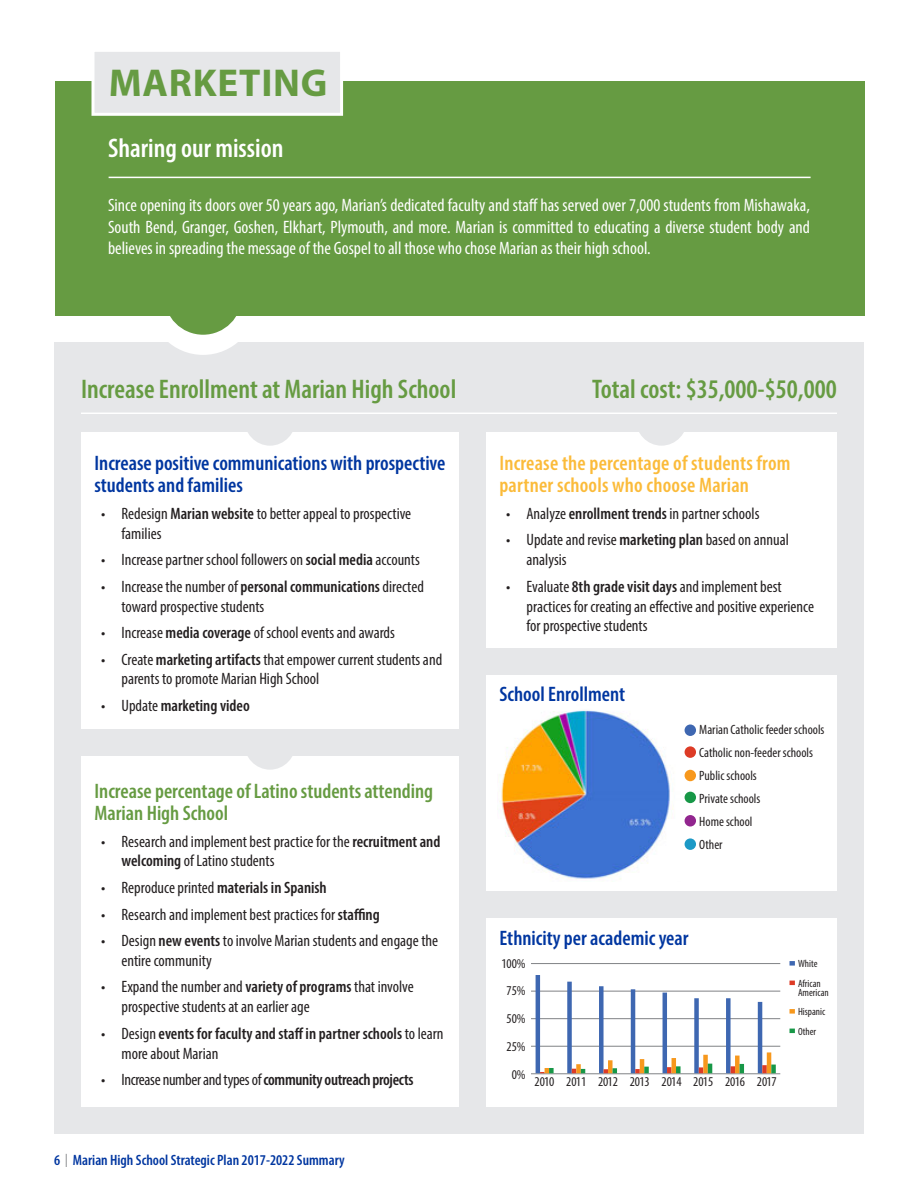
<style>
.page{position:relative;width:918px;height:1188px;background:#fff}
.page>*{position:absolute;margin:0;border:0;box-sizing:border-box;transform-origin:0 0}
.t1{font:700 39px "Myriad Pro";letter-spacing:.02em;color:#669b42}
.t2{font:600 condensed 27px "Myriad Pro";color:#669b42}
.t3{font:600 condensed 27px "Myriad Pro";color:#fff}
.t4{font:600 condensed 21px/22.5px "Myriad Pro";color:#0036a0}
.t5{font:600 condensed 21px/22.5px "Myriad Pro";letter-spacing:.01em;color:#fbbb3a}
.t6{font:600 condensed 21px/22.5px "Myriad Pro";color:#669b42}
.t7{font:condensed 18px/21.6px "Myriad Pro";color:#fff;text-align:justify}
.t8{font:condensed 16.5px/19.8px "Myriad Pro";color:#231f20}
.t9{font:600 condensed 16.5px/19.8px "Myriad Pro";color:#231f20}
.t10{font:condensed 16.5px "Myriad Pro";letter-spacing:-.02em;color:#231f20}
.t11{font:600 condensed 15px "Myriad Pro";color:#0036a0}
.Bullets{font:condensed 13.5px "Myriad Pro";color:#231f20}
.Bullets-2{font:condensed 10.5px "Myriad Pro";color:#231f20}
.s1{font-weight:600}
.s2{font-weight:400}
.s3{font-weight:300;font-size:19.5px;color:#808285}
</style>
<div class="page">
<div style="left:54px;top:343px;width:810px;height:791px;background:#e6e7e9"></div>
<div style="left:149px;top:247px;width:108px;height:108px;background:#fff;border-radius:50%"></div>
<div style="left:164px;top:257px;width:78px;height:78px;background:#669b42;border-radius:50%"></div>
<div style="left:55px;top:81px;width:810px;height:234px;background:#669b42"></div>
<div style="left:92px;top:49px;width:251px;height:67px;background:#e6e7e9;border:3px solid #fff"></div>
<hr style="left:109px;top:177px;width:702px;height:1px;background:#fff">
<div style="left:486px;top:918px;width:351px;height:189px;background:#fff"></div>
<div style="left:486px;top:432px;width:351px;height:216px;background:#fff"></div>
<div style="left:81px;top:756px;width:378px;height:351px;background:#fff"></div>
<div style="left:81px;top:432px;width:378px;height:297px;background:#fff"></div>
<hr style="left:81px;top:413px;width:756px;height:1px;background:#fff">
<svg style="left:248px;top:432px;width:44px;height:14px"></svg>
<svg style="left:248px;top:756px;width:44px;height:14px"></svg>
<svg style="left:639px;top:432px;width:45px;height:14px"></svg>
<div style="left:486px;top:675px;width:351px;height:216px;background:#fff"></div>
<img style="left:499px;top:710px;width:174px;height:170px">
<div style="left:685px;top:724px;width:11px;height:12px;background:#3e67b1;border-radius:50%"></div>
<div style="left:685px;top:746px;width:11px;height:12px;background:#dd3b26;border-radius:50%"></div>
<div style="left:685px;top:770px;width:11px;height:11px;background:#f7981d;border-radius:50%"></div>
<div style="left:685px;top:792px;width:11px;height:11px;background:#179747;border-radius:50%"></div>
<div style="left:685px;top:815px;width:11px;height:12px;background:#92268f;border-radius:50%"></div>
<div style="left:685px;top:838px;width:11px;height:12px;background:#1c99c6;border-radius:50%"></div>
<hr style="left:531px;top:963px;width:249px;height:1px;background:#808285">
<hr style="left:531px;top:991px;width:249px;height:1px;background:#808285">
<hr style="left:531px;top:1018px;width:249px;height:1px;background:#808285">
<hr style="left:531px;top:1046px;width:249px;height:1px;background:#808285">
<hr style="left:531px;top:1073px;width:249px;height:1px;background:#808285">
<hr style="left:536px;top:975px;width:4px;height:98px;background:#3e67b1">
<svg style="left:540px;top:1068px;width:14px;height:5px"></svg>
<div style="left:567px;top:982px;width:5px;height:91px;background:#3e67b1"></div>
<div style="left:576px;top:1064px;width:5px;height:9px;background:#f7981d"></div>
<svg style="left:572px;top:1069px;width:13px;height:4px"></svg>
<div style="left:599px;top:986px;width:5px;height:87px;background:#3e67b1"></div>
<div style="left:608px;top:1060px;width:5px;height:13px;background:#f7981d"></div>
<svg style="left:604px;top:1068px;width:13px;height:5px"></svg>
<hr style="left:631px;top:989px;width:4px;height:84px;background:#3e67b1">
<hr style="left:640px;top:1059px;width:4px;height:14px;background:#f7981d">
<svg style="left:635px;top:1067px;width:14px;height:6px"></svg>
<hr style="left:663px;top:993px;width:4px;height:80px;background:#3e67b1">
<hr style="left:672px;top:1058px;width:4px;height:15px;background:#f7981d">
<svg style="left:667px;top:1066px;width:14px;height:7px"></svg>
<div style="left:694px;top:998px;width:5px;height:75px;background:#3e67b1"></div>
<div style="left:703px;top:1055px;width:5px;height:18px;background:#f7981d"></div>
<svg style="left:699px;top:1064px;width:13px;height:9px"></svg>
<div style="left:726px;top:998px;width:5px;height:75px;background:#3e67b1"></div>
<div style="left:735px;top:1056px;width:5px;height:17px;background:#f7981d"></div>
<svg style="left:731px;top:1064px;width:13px;height:9px"></svg>
<hr style="left:758px;top:1002px;width:4px;height:71px;background:#3e67b1">
<div style="left:762px;top:1065px;width:5px;height:8px;background:#dd3b26"></div>
<hr style="left:767px;top:1052px;width:4px;height:21px;background:#f7981d">
<div style="left:771px;top:1065px;width:5px;height:8px;background:#179747"></div>
<svg style="left:790px;top:961px;width:5px;height:5px"></svg>
<svg style="left:790px;top:981px;width:5px;height:4px"></svg>
<svg style="left:790px;top:1009px;width:5px;height:5px"></svg>
<svg style="left:790px;top:1029px;width:5px;height:4px"></svg>
<p class="t1" style="left:109px;top:57px;width:220px">MARKETING</p>
<p class="t3" style="left:108px;top:132px;width:177px">Sharing our mission</p>
<p class="t7" style="left:108px;top:194px;width:704px">Since opening its doors over 50 years ago, Marian’s dedicated faculty and staff has served over 7,000 students from Mishawaka, South Bend, Granger, Goshen, Elkhart, Plymouth, and more. Marian is committed to educating a diverse student body and believes in spreading the message of the Gospel to all those who chose Marian as their high school.</p>
<p class="t2" style="left:81px;top:373px;width:377px">Increase Enrollment at Marian High School</p>
<p class="t2" style="left:592px;top:373px;width:246px">Total cost: $35,000-$50,000</p>
<p class="t4" style="left:94px;top:451px;width:352px">Increase positive communications with prospective students and families</p>
<p class="t8" style="left:122px;top:503px;width:291px;text-indent:-20px">• Redesign <span class="s1">Marian website</span> to better appeal to prospective families</p>
<p class="t8" style="left:101px;top:550px;width:320px">• Increase partner school followers on <span class="s1">social media</span> accounts</p>
<p class="t8" style="left:122px;top:576px;width:304px;text-indent:-20px">• Increase the number of <span class="s1">personal communications</span> directed toward prospective students</p>
<p class="t8" style="left:101px;top:623px;width:295px">• Increase <span class="s1">media coverage</span> of school events and awards</p>
<p class="t8" style="left:122px;top:649px;width:322px;text-indent:-20px">• Create <span class="s1">marketing artifacts</span> that empower current students and parents to promote Marian High School</p>
<p class="t9" style="left:101px;top:695px;width:150px"><span class="s2">• Update</span> marketing video</p>
<p class="t6" style="left:94px;top:779px;width:340px">Increase percentage of Latino students attending<br>Marian High School</p>
<p class="t8" style="left:122px;top:831px;width:321px;text-indent:-20px">• Research and implement best practice for the <span class="s1">recruitment and welcoming</span> of Latino students</p>
<p class="t9" style="left:101px;top:877px;width:227px"><span class="s2">• Reproduce printed</span> materials in Spanish</p>
<p class="t8" style="left:101px;top:904px;width:280px">• Research and implement best practices for <span class="s1">staffing</span></p>
<p class="t8" style="left:122px;top:931px;width:318px;text-indent:-20px">• Design <span class="s1">new events</span> to involve Marian students and engage the entire community</p>
<p class="t8" style="left:122px;top:977px;width:294px;text-indent:-20px">• Expand the number and <span class="s1">variety of programs</span> that involve prospective students at an earlier age</p>
<p class="t9" style="left:122px;top:1023px;width:324px;text-indent:-20px"><span class="s2">• Design</span> events for faculty and staff in partner schools <span class="s2">to learn more about Marian</span></p>
<p class="t10" style="left:101px;top:1070px;width:314px">• Increase number and types of <span class="s1">community outreach projects</span></p>
<p class="t11" style="left:54px;top:1151px;width:292px">6 <span class="s3">I</span> Marian High School Strategic Plan 2017-2022 Summary</p>
<p class="t5" style="left:500px;top:451px;width:293px">Increase the percentage of students from partner schools who choose Marian</p>
<p class="t8" style="left:506px;top:503px;width:255px">• Analyze <span class="s1">enrollment trends</span> in partner schools</p>
<p class="t8" style="left:526px;top:530px;width:264px;text-indent:-20px">• Update and revise <span class="s1">marketing plan</span> based on annual analysis</p>
<p class="t8" style="left:526px;top:576px;width:289px;text-indent:-20px">• Evaluate <span class="s1">8th grade visit days</span> and implement best practices for creating an effective and positive experience for prospective students</p>
<p class="t4" style="left:500px;top:683px;width:127px">School Enrollment</p>
<p class="Bullets" style="left:699px;top:721px;width:127px">Marian Catholic feeder schools</p>
<p class="Bullets" style="left:699px;top:744px;width:115px">Catholic non-feeder schools</p>
<p class="Bullets" style="left:699px;top:767px;width:59px">Public schools</p>
<p class="Bullets" style="left:699px;top:790px;width:63px">Private schools</p>
<p class="Bullets" style="left:699px;top:813px;width:55px">Home school</p>
<p class="Bullets" style="left:699px;top:836px;width:25px">Other</p>
<p class="t4" style="left:500px;top:927px;width:191px">Ethnicity per academic year</p>
<p class="Bullets" style="left:501px;top:955px;width:26px">100%</p>
<p class="Bullets" style="left:507px;top:983px;width:21px">75%</p>
<p class="Bullets" style="left:507px;top:1011px;width:21px">50%</p>
<p class="Bullets" style="left:507px;top:1038px;width:21px">25%</p>
<p class="Bullets" style="left:512px;top:1066px;width:15px">0%</p>
<p class="Bullets" style="left:535px;top:1073px;width:21px">2010</p>
<p class="Bullets" style="left:566px;top:1073px;width:21px">2011</p>
<p class="Bullets" style="left:598px;top:1073px;width:21px">2012</p>
<p class="Bullets" style="left:630px;top:1073px;width:21px">2013</p>
<p class="Bullets" style="left:662px;top:1073px;width:21px">2014</p>
<p class="Bullets" style="left:693px;top:1073px;width:21px">2015</p>
<p class="Bullets" style="left:725px;top:1073px;width:21px">2016</p>
<p class="Bullets" style="left:757px;top:1073px;width:21px">2017</p>
<p class="Bullets-2" style="left:798px;top:958px;width:21px">White</p>
<p class="Bullets-2" style="left:798px;top:977px;width:24px">African</p>
<p class="Bullets-2" style="left:798px;top:986px;width:32px">American</p>
<p class="Bullets-2" style="left:798px;top:1005px;width:29px">Hispanic</p>
<p class="Bullets-2" style="left:798px;top:1025px;width:20px">Other</p>
</div>
